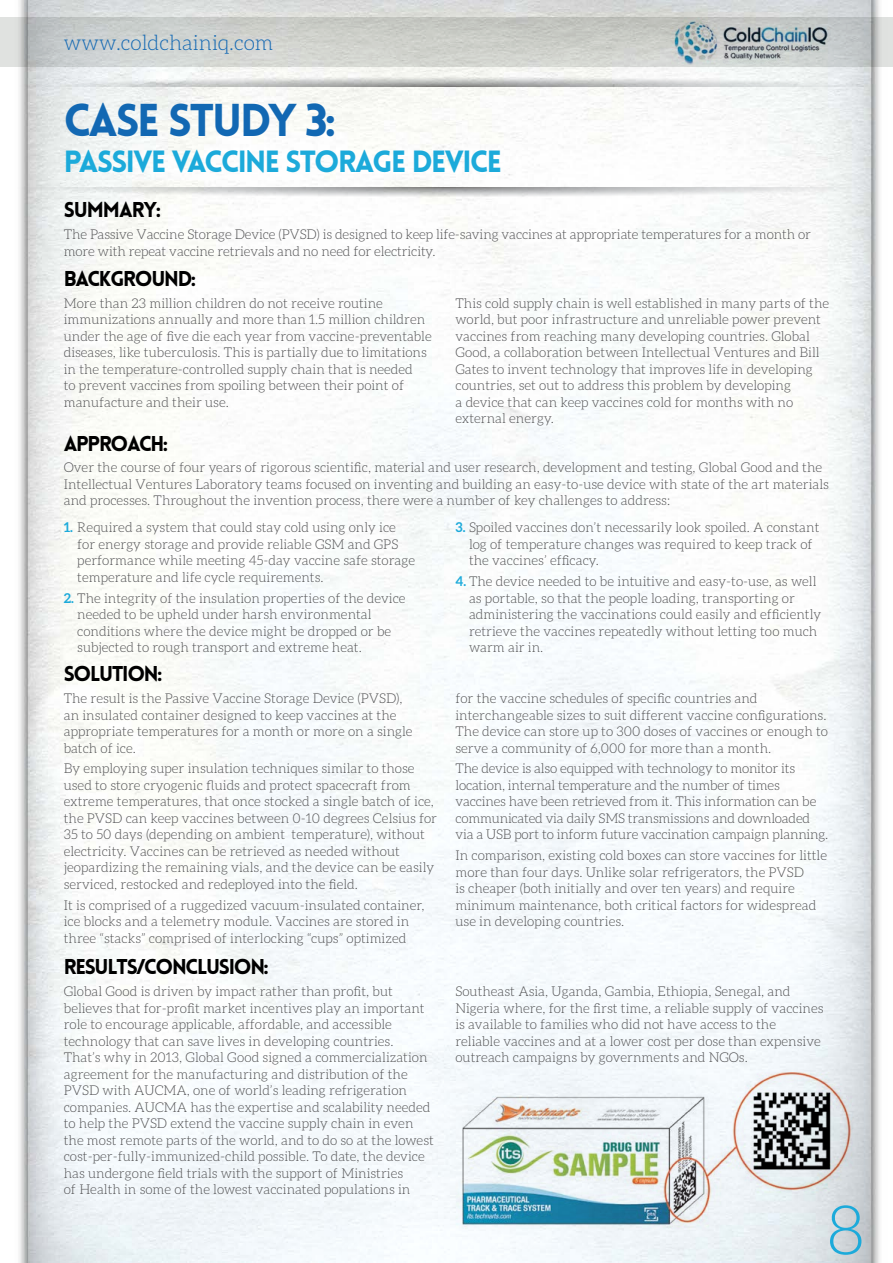
<style>
.page{position:relative;width:893px;height:1263px;background:#fff}
.page>*{position:absolute;margin:0;border:0;box-sizing:border-box;transform-origin:0 0}
.t1{font:300 68.4px "Aleo";color:#1caada}
.t2{font:900 45px "Lovelo";letter-spacing:-.05em;color:#1268b3}
.t3{font:900 30px "Lovelo";letter-spacing:-.05em;color:#1caada}
.t4{font:900 21px "Lovelo";letter-spacing:-.06em;color:#000}
.t5{font:300 21px "Aleo";color:#1268b3}
.t6{font:300 13.5px/16.5px "Aleo";color:#4d4d4f}
.s1{font-weight:700;color:#1caada}
</style>
<div class="page">
<img style="left:19px;top:0;width:861px;height:1263px">
<img style="left:19px;top:187px;width:859px;height:10px">
<img style="left:19px;top:77px;width:859px;height:9px">
<svg style="left:0;top:17px;width:893px;height:50px;background:#cbcecb"></svg>
<img style="left:671px;top:17px;width:159px;height:50px">
<img style="left:445px;top:1072px;width:415px;height:174px">
<h3 class="t5" style="left:64px;top:32px;width:211px">www.coldchainiq.com</h3>
<h2 class="t2" style="left:64px;top:92px;width:274px">CASE STUDY 3:</h2>
<h3 class="t3" style="left:64px;top:143px;width:440px">PASSIVE VACCINE STORAGE DEVICE</h3>
<h3 class="t4" style="left:64px;top:196px;width:99px">SUMMARY:</h3>
<p class="t6" style="left:64px;top:226px;width:749px">The Passive Vaccine Storage Device (PVSD) is designed to keep life-saving vaccines at appropriate temperatures for a month or more with repeat vaccine retrievals and no need for electricity.</p>
<p class="t6" style="left:64px;top:295px;width:369px">More than 23 million children do not receive routine immunizations annually and more than 1.5 million children under the age of five die each year from vaccine-preventable diseases, like tuberculosis. This is partially due to limitations in the temperature-controlled supply chain that is needed<br>to prevent vaccines from spoiling between their point of manufacture and their use.</p>
<p class="t6" style="left:455px;top:295px;width:375px">This cold supply chain is well established in many parts of the world, but poor infrastructure and unreliable power prevent vaccines from reaching many developing countries. Global Good, a collaboration between Intellectual Ventures and Bill Gates to invent technology that improves life in developing countries, set out to address this problem by developing<br>a device that can keep vaccines cold for months with no external energy.</p>
<h3 class="t4" style="left:64px;top:265px;width:134px">BACKGROUND:</h3>
<h3 class="t4" style="left:64px;top:430px;width:106px">APPROACH:</h3>
<p class="t6" style="left:64px;top:459px;width:767px">Over the course of four years of rigorous scientific, material and user research, development and testing, Global Good and the<br>Intellectual Ventures Laboratory teams focused on inventing and building an easy-to-use device with state of the art materials and processes. Throughout the invention process, there were a number of key challenges to address:</p>
<p class="t6" style="left:77px;top:519px;width:339px;text-indent:-14px"><span class="s1">1.</span> Required a system that could stay cold using only ice for energy storage and provide reliable GSM and GPS performance while meeting 45-day vaccine safe storage temperature and life cycle requirements.</p>
<p class="t6" style="left:77px;top:590px;width:330px;text-indent:-14px"><span class="s1">2.</span> The integrity of the insulation properties of the device needed to be upheld under harsh environmental conditions where the device might be dropped or be subjected to rough transport and extreme heat.</p>
<p class="t6" style="left:469px;top:519px;width:352px;text-indent:-14px"><span class="s1">3.</span> Spoiled vaccines don’t necessarily look spoiled. A constant log of temperature changes was required to keep track of the vaccines’ efficacy.</p>
<p class="t6" style="left:469px;top:573px;width:354px;text-indent:-13px"><span class="s1">4.</span> The device needed to be intuitive and easy-to-use, as well as portable, so that the people loading, transporting or administering the vaccinations could easily and efficiently retrieve the vaccines repeatedly without letting too much warm air in.</p>
<h3 class="t4" style="left:64px;top:661px;width:100px">SOLUTION:</h3>
<p class="t6" style="left:64px;top:690px;width:350px">The result is the Passive Vaccine Storage Device (PVSD), an insulated container designed to keep vaccines at the appropriate temperatures for a month or more on a single batch of ice.</p>
<p class="t6" style="left:64px;top:760px;width:375px">By employing super insulation techniques similar to those used to store cryogenic fluids and protect spacecraft from extreme temperatures, that once stocked a single batch of ice, the PVSD can keep vaccines between 0-10 degrees Celsius for 35 to 50 days (depending on ambient temperature), without electricity. Vaccines can be retrieved as needed without jeopardizing the remaining vials, and the device can be easily serviced, restocked and redeployed into the field.</p>
<p class="t6" style="left:64px;top:896px;width:362px">It is comprised of a ruggedized vacuum-insulated container, ice blocks and a telemetry module. Vaccines are stored in three “stacks” comprised of interlocking “cups” optimized</p>
<h3 class="t4" style="left:64px;top:954px;width:207px">RESULTS/CONCLUSION:</h3>
<p class="t6" style="left:455px;top:690px;width:374px">for the vaccine schedules of specific countries and interchangeable sizes to suit different vaccine configurations.<br>The device can store up to 300 doses of vaccines or enough to serve a community of 6,000 for more than a month.</p>
<p class="t6" style="left:455px;top:760px;width:374px">The device is also equipped with technology to monitor its location, internal temperature and the number of times vaccines have been retrieved from it. This information can be communicated via daily SMS transmissions and downloaded via a USB port to inform future vaccination campaign planning.</p>
<p class="t6" style="left:455px;top:847px;width:373px">In comparison, existing cold boxes can store vaccines for little more than four days. Unlike solar refrigerators, the PVSD<br>is cheaper (both initially and over ten years) and require minimum maintenance, both critical factors for widespread use in developing countries.</p>
<p class="t6" style="left:64px;top:983px;width:372px">Global Good is driven by impact rather than profit, but believes that for-profit market incentives play an important role to encourage applicable, affordable, and accessible technology that can save lives in developing countries.<br>That’s why in 2013, Global Good signed a commercialization agreement for the manufacturing and distribution of the PVSD with AUCMA, one of world’s leading refrigeration companies. AUCMA has the expertise and scalability needed to help the PVSD extend the vaccine supply chain in even the most remote parts of the world, and to do so at the lowest cost-per-fully-immunized-child possible. To date, the device has undergone field trials with the support of Ministries<br>of Health in some of the lowest vaccinated populations in</p>
<p class="t6" style="left:455px;top:983px;width:369px">Southeast Asia, Uganda, Gambia, Ethiopia, Senegal, and Nigeria where, for the first time, a reliable supply of vaccines is available to families who did not have access to the reliable vaccines and at a lower cost per dose than expensive outreach campaigns by governments and NGOs.</p>
<h1 class="t1" style="left:827px;top:1193px;width:39px">8</h1>
</div>
